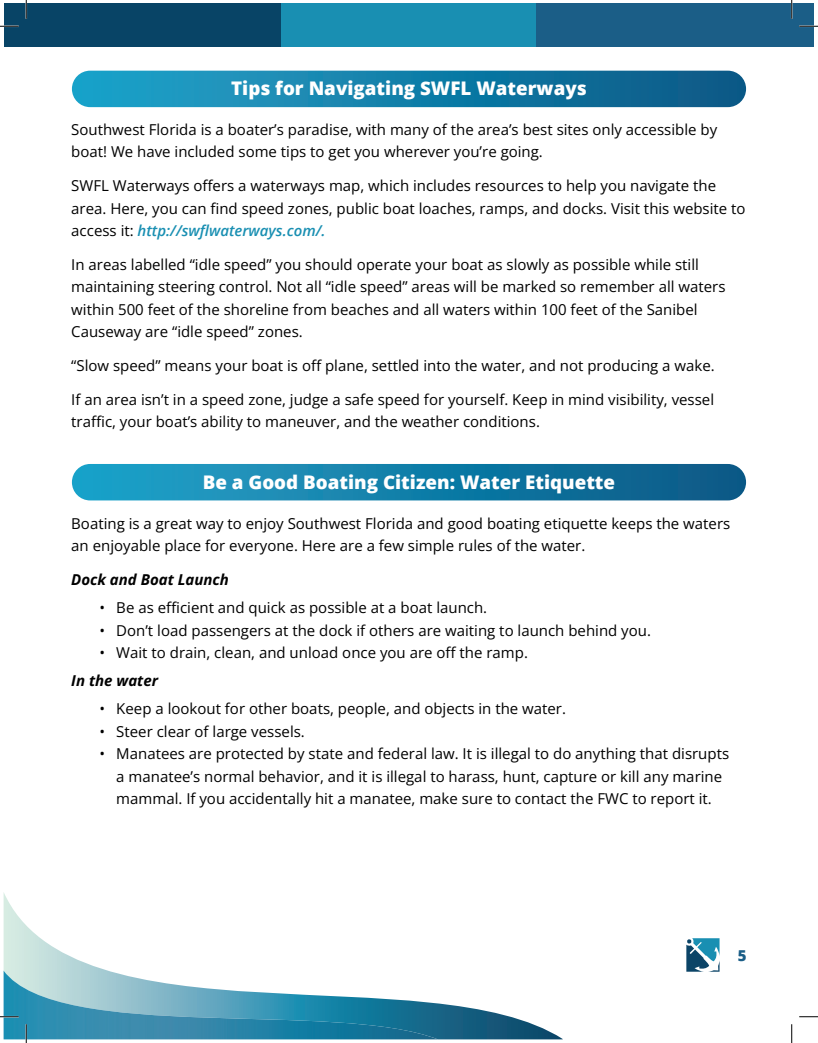
<style>
.page{position:relative;width:818px;height:1043px;background:#fff}
.page>*{position:absolute;margin:0;border:0;box-sizing:border-box;transform-origin:0 0}
.t1{font:800 18.75px "Open Sans";color:#fff}
.Paragraph{font:15px/22.5px "Open Sans";color:#000}
.Highlight_italic{font:italic 700 15px "Open Sans";color:#000}
.t2{font:800 15px "Open Sans";color:#1b5e87}
.s1{font-weight:600;font-style:italic;color:#198fb2}
</style>
<div class="page">
<div style="left:72px;top:71px;width:674px;height:36px;background:linear-gradient(to right,#1fa5cb,#085885);border-radius:18px"></div>
<div style="left:72px;top:464px;width:674px;height:36px;background:linear-gradient(to right,#1fa5cb,#085885);border-radius:18px"></div>
<div style="left:4px;top:4px;width:277px;height:43px;background:#084466"></div>
<div style="left:281px;top:4px;width:255px;height:43px;background:#198fb2"></div>
<div style="left:536px;top:4px;width:278px;height:43px;background:#1b5e87"></div>
<svg style="left:4px;top:893px;width:558px;height:147px"></svg>
<img style="left:4px;top:970px;width:434px;height:70px">
<svg style="left:686px;top:938px;width:33px;height:33px"></svg>
<svg style="left:0;top:25px;width:19px;height:2px"></svg>
<svg style="left:799px;top:25px;width:19px;height:2px"></svg>
<svg style="left:0;top:1015px;width:19px;height:2px"></svg>
<svg style="left:799px;top:1016px;width:19px;height:1px"></svg>
<svg style="left:25px;top:0;width:2px;height:19px"></svg>
<svg style="left:25px;top:1024px;width:2px;height:18px"></svg>
<svg style="left:790px;top:0;width:2px;height:19px"></svg>
<svg style="left:791px;top:1024px;width:1px;height:18px"></svg>
<p class="t1" style="left:231px;top:74px;width:357px">Tips for Navigating SWFL Waterways</p>
<p class="Paragraph" style="left:71px;top:118px;width:647px">Southwest Florida is a boater’s paradise, with many of the area’s best sites only accessible by boat! We have included some tips to get you wherever you’re going.</p>
<p class="Paragraph" style="left:71px;top:174px;width:675px">SWFL Waterways offers a waterways map, which includes resources to help you navigate the area. Here, you can find speed zones, public boat loaches, ramps, and docks. Visit this website to access it: <span class="s1">http://swflwaterways.com/.</span></p>
<p class="Paragraph" style="left:71px;top:253px;width:655px">In areas labelled “idle speed” you should operate your boat as slowly as possible while still maintaining steering control. Not all “idle speed” areas will be marked so remember all waters within 500 feet of the shoreline from beaches and all waters within 100 feet of the Sanibel Causeway are “idle speed” zones.</p>
<p class="Paragraph" style="left:71px;top:354px;width:645px">“Slow speed” means your boat is off plane, settled into the water, and not producing a wake.</p>
<p class="Paragraph" style="left:71px;top:388px;width:644px">If an area isn’t in a speed zone, judge a safe speed for yourself. Keep in mind visibility, vessel traffic, your boat’s ability to maneuver, and the weather conditions.</p>
<p class="t1" style="left:203px;top:468px;width:414px">Be a Good Boating Citizen: Water Etiquette</p>
<p class="Paragraph" style="left:71px;top:511px;width:660px">Boating is a great way to enjoy Southwest Florida and good boating etiquette keeps the waters an enjoyable place for everyone. Here are a few simple rules of the water.</p>
<p class="Highlight_italic" style="left:71px;top:569px;width:159px">Dock and Boat Launch</p>
<p class="Paragraph" style="left:99px;top:596px;width:389px">• Be as efficient and quick as possible at a boat launch.</p>
<p class="Paragraph" style="left:99px;top:618px;width:553px">• Don’t load passengers at the dock if others are waiting to launch behind you.</p>
<p class="Paragraph" style="left:99px;top:641px;width:430px">• Wait to drain, clean, and unload once you are off the ramp.</p>
<p class="Highlight_italic" style="left:71px;top:670px;width:88px">In the water</p>
<p class="Paragraph" style="left:99px;top:697px;width:468px">• Keep a lookout for other boats, people, and objects in the water.</p>
<p class="Paragraph" style="left:99px;top:719px;width:207px">• Steer clear of large vessels.</p>
<p class="Paragraph" style="left:116px;top:742px;width:614px;text-indent:-17px">• Manatees are protected by state and federal law. It is illegal to do anything that disrupts a manatee’s normal behavior, and it is illegal to harass, hunt, capture or kill any marine mammal. If you accidentally hit a manatee, make sure to contact the FWC to report it.</p>
<p class="t2" style="left:737px;top:943px;width:10px">5</p>
</div>
